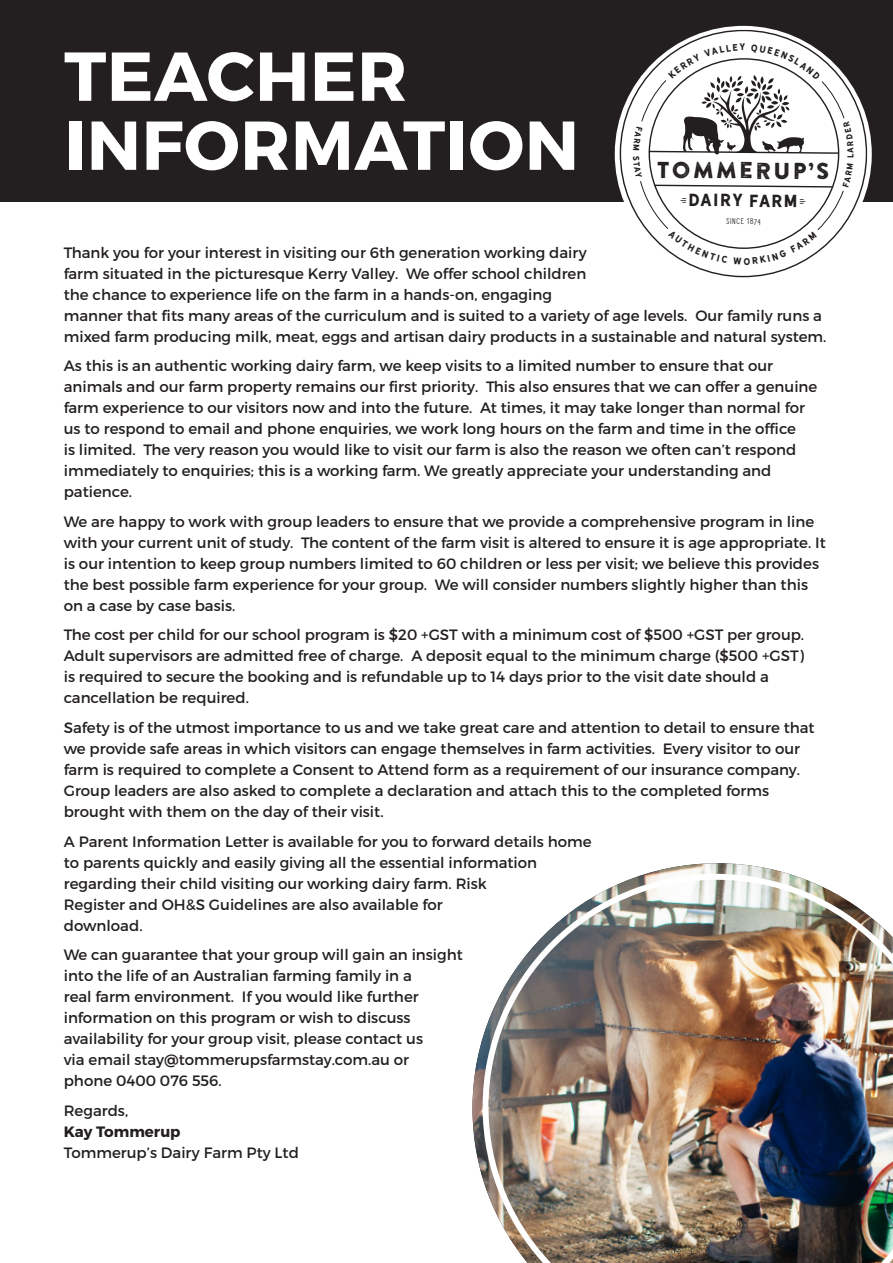
<style>
.page{position:relative;width:893px;height:1263px;background:#fff}
.page>*{position:absolute;margin:0;border:0;box-sizing:border-box;transform-origin:0 0}
.t1{font:700 69px/69px "Montserrat";letter-spacing:.01em;color:#fff}
.t2{font:23.1px "Brandon Printed One";color:#231f20}
.t3{font:16.5px "Hanley Sans";color:#231f20}
.t4{font:15px/21px "Montserrat";color:#231f20}
.t5{font:9px "Hanley Sans";color:#231f20}
.t6{font:7.8px "Hanley Slim Sans";color:#231f20}
.s1{font-family:"Hanley EXTRAS2"}
.s2{font-weight:700}
</style>
<div class="page">
<div style="left:0;top:0;width:893px;height:202px;background:#231f20"></div>
<img style="left:472px;top:863px;width:317px;height:316px">
<img style="left:483px;top:874px;width:410px;height:389px">
<svg style="left:614px;top:25px;width:258px;height:253px"></svg>
<svg style="left:619px;top:30px;width:249px;height:247px"></svg>
<svg style="left:633px;top:44px;width:221px;height:221px"></svg>
<p class="t1" style="left:64px;top:43px;width:516px">TEACHER<br>INFORMATION</p>
<p class="t5" style="left:739px;top:40px;width:8px">y</p>
<p class="t2" style="left:657px;top:154px;width:174px;rotate:1deg">Tommerup’s</p>
<p class="t6" style="left:727px;top:215px;width:36px">SINCE 1874</p>
<p class="t3" style="left:680px;top:187px;width:128px;rotate:1deg"><span class="s1">q</span>dairY farm<span class="s1">r</span></p>
<p class="t4" style="left:64px;top:242px;width:764px">Thank you for your interest in visiting our 6th generation working dairy<br>farm situated in the picturesque Kerry Valley. We offer school children<br>the chance to experience life on the farm in a hands-on, engaging<br>manner that fits many areas of the curriculum and is suited to a variety of age levels. Our family runs a mixed farm producing milk, meat, eggs and artisan dairy products in a sustainable and natural system.</p>
<p class="t4" style="left:64px;top:356px;width:755px">As this is an authentic working dairy farm, we keep visits to a limited number to ensure that our animals and our farm property remains our first priority. This also ensures that we can offer a genuine farm experience to our visitors now and into the future. At times, it may take longer than normal for us to respond to email and phone enquiries, we work long hours on the farm and time in the office<br>is limited. The very reason you would like to visit our farm is also the reason we often can’t respond immediately to enquiries; this is a working farm. We greatly appreciate your understanding and patience.</p>
<p class="t4" style="left:64px;top:511px;width:763px">We are happy to work with group leaders to ensure that we provide a comprehensive program in line with your current unit of study. The content of the farm visit is altered to ensure it is age appropriate. It is our intention to keep group numbers limited to 60 children or less per visit; we believe this provides the best possible farm experience for your group. We will consider numbers slightly higher than this on a case by case basis.</p>
<p class="t4" style="left:64px;top:625px;width:742px">The cost per child for our school program is $20 +GST with a minimum cost of $500 +GST per group.<br>Adult supervisors are admitted free of charge. A deposit equal to the minimum charge ($500 +GST) is required to secure the booking and is refundable up to 14 days prior to the visit date should a cancellation be required.</p>
<p class="t4" style="left:64px;top:717px;width:752px">Safety is of the utmost importance to us and we take great care and attention to detail to ensure that we provide safe areas in which visitors can engage themselves in farm activities. Every visitor to our farm is required to complete a Consent to Attend form as a requirement of our insurance company.<br>Group leaders are also asked to complete a declaration and attach this to the completed forms brought with them on the day of their visit.</p>
<p class="t4" style="left:64px;top:831px;width:529px">A Parent Information Letter is available for you to forward details home to parents quickly and easily giving all the essential information regarding their child visiting our working dairy farm. Risk<br>Register and OH&amp;S Guidelines are also available for<br>download.</p>
<p class="t4" style="left:64px;top:944px;width:401px">We can guarantee that your group will gain an insight into the life of an Australian farming family in a<br>real farm environment. If you would like further information on this program or wish to discuss availability for your group visit, please contact us<br>via email stay@tommerupsfarmstay.com.au or<br>phone 0400 076 556.</p>
<p class="t4" style="left:64px;top:1100px;width:237px">Regards,<br><span class="s2">Kay Tommerup<br></span>Tommerup’s Dairy Farm Pty Ltd</p>
</div>
